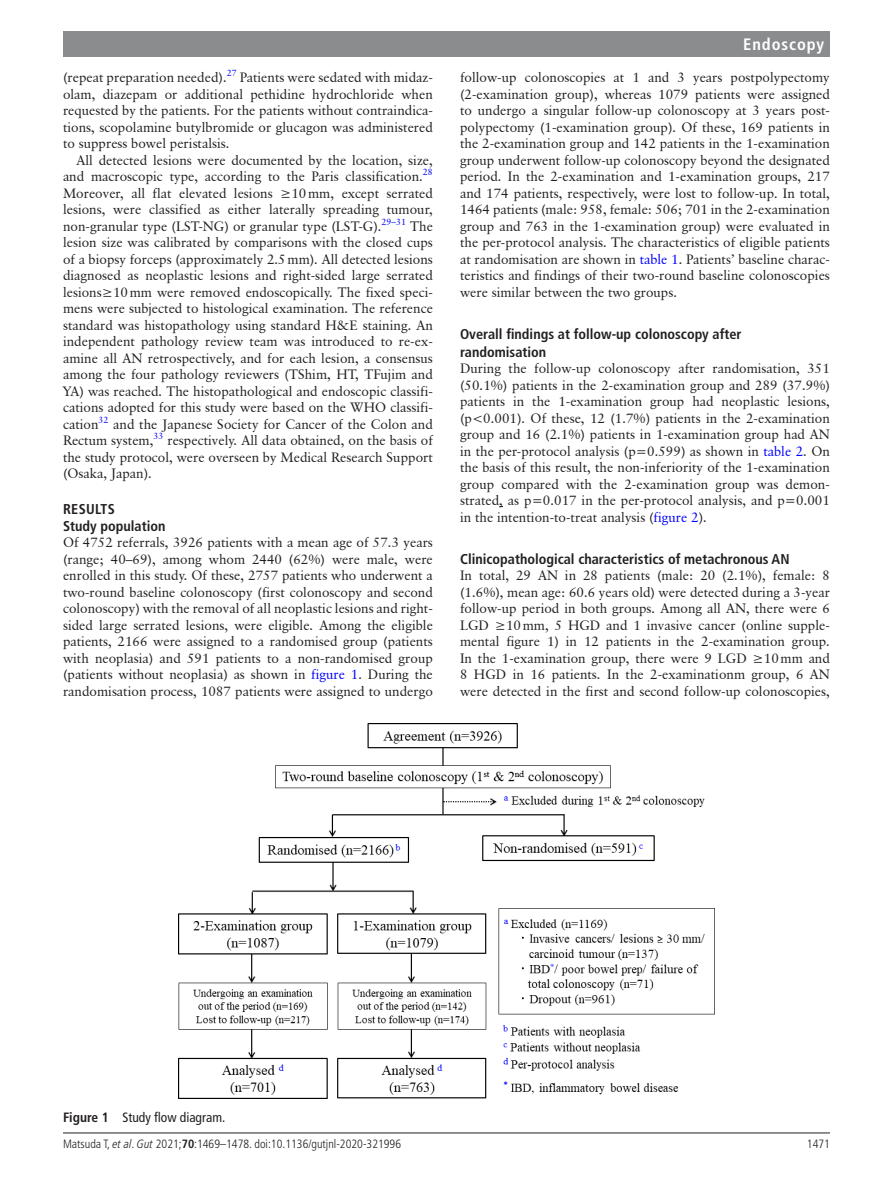
<style>
.page{position:relative;width:893px;height:1191px;background:#fff}
.page>*{position:absolute;margin:0;border:0;box-sizing:border-box;transform-origin:0 0}
.t1{font:700 condensed 16.5px "Frutiger LT Pro";letter-spacing:.055em;color:#fff}
.t2{font:700 condensed 14.25px/17.2px "Frutiger LT Pro";color:#231f20}
.t3{font:13.5px/16.5px "Classical Garamond BT";color:#231f20;text-align:justify}
.t4{font:condensed 13.5px "Frutiger LT Pro";color:#231f20}
.t5{font:300 condensed 12px "Frutiger LT Pro";color:#231f20}
.s1{color:#00f}
.s2{font-weight:700}
.s3{font-style:italic}
</style>
<div class="page">
<hr style="left:63px;top:1132px;width:767px;height:1px;background:#231f20">
<div style="left:63px;top:31px;width:767px;height:25px;background:#8a8c8e"></div>
<img style="left:178px;top:723px;width:537px;height:375px">
<p class="t3" style="left:63px;top:69px;width:371px">(repeat preparation needed).<sup>27</sup> Patients were sedated with midaz&shy;olam, diazepam or additional pethidine hydrochloride when requested by the patients. For the patients without contraindica&shy;tions, scopolamine butylbromide or glucagon was administered to suppress bowel peristalsis.</p>
<p class="t3" style="left:63px;top:152px;width:371px;text-indent:14px">All detected lesions were documented by the location, size, and macroscopic type, according to the Paris classification.<sup>28<br></sup>Moreover, all flat elevated lesions ≥10 mm, except serrated lesions, were classified as either laterally spreading tumour, non-granular type (LST-NG) or granular type (LST-G).<sup>29–31</sup> The lesion size was calibrated by comparisons with the closed cups of a biopsy forceps (approximately 2.5mm). All detected lesions diagnosed as neoplastic lesions and right-sided large serrated lesions≥10 mm were removed endoscopically. The fixed speci&shy;mens were subjected to histological examination. The reference standard was histopathology using standard H&amp;E staining. An independent pathology review team was introduced to re-ex&shy;amine all AN retrospectively, and for each lesion, a consensus among the four pathology reviewers (TShim, HT, TFujim and YA) was reached. The histopathological and endoscopic classifi&shy;cations adopted for this study were based on the WHO classifi&shy;cation<sup>32</sup> and the Japanese Society for Cancer of the Colon and Rectum system,<sup>33</sup> respectively. All data obtained, on the basis of the study protocol, were overseen by Medical Research Support (Osaka, Japan).</p>
<p class="t2" style="left:63px;top:500px;width:104px">RESULTS<br>Study population</p>
<p class="t3" style="left:63px;top:534px;width:371px">Of 4752 referrals, 3926 patients with a mean age of 57.3 years (range; 40–69), among whom 2440 (62%) were male, were enrolled in this study. Of these, 2757 patients who underwent a two-round baseline colonoscopy (first colonoscopy and second colonoscopy) with the removal of all neoplastic lesions and right&shy;sided large serrated lesions, were eligible. Among the eligible patients, 2166 were assigned to a randomised group (patients with neoplasia) and 591 patients to a non-randomised group (patients without neoplasia) as shown in <span class="s1">figure 1</span>. During the randomisation process, 1087 patients were assigned to undergo</p>
<p class="t1" style="left:743px;top:34px;width:83px">Endoscopy</p>
<p class="t3" style="left:460px;top:69px;width:371px">follow-up colonoscopies at 1 and 3 years postpolypectomy (2-examination group), whereas 1079 patients were assigned to undergo a singular follow-up colonoscopy at 3 years post&shy;polypectomy (1-examination group). Of these, 169 patients in the 2-examination group and 142 patients in the 1-examination group underwent follow-up colonoscopy beyond the designated period. In the 2-examination and 1-examination groups, 217 and 174 patients, respectively, were lost to follow-up. In total, 1464 patients (male: 958, female: 506; 701 in the 2-examination group and 763 in the 1-examination group) were evaluated in the per-protocol analysis. The characteristics of eligible patients at randomisation are shown in <span class="s1">table 1</span>. Patients’ baseline charac&shy;teristics and findings of their two-round baseline colonoscopies were similar between the two groups.</p>
<p class="t2" style="left:460px;top:326px;width:283px">Overall findings at follow-up colonoscopy after randomisation</p>
<p class="t3" style="left:460px;top:360px;width:371px">During the follow-up colonoscopy after randomisation, 351 (50.1%) patients in the 2-examination group and 289 (37.9%) patients in the 1-examination group had neoplastic lesions, (p&lt;0.001). Of these, 12 (1.7%) patients in the 2-examination group and 16 (2.1%) patients in 1-examination group had AN in the per-protocol analysis (p=0.599) as shown in <span class="s1">table 2</span>. On the basis of this result, the non-inferiority of the 1-examination group compared with the 2-examination group was demon&shy;strated, as p=0.017 in the per-protocol analysis, and p=0.001 in the intention-to-treat analysis (<span class="s1">figure 2</span>).</p>
<p class="t2" style="left:460px;top:550px;width:331px">Clinicopathological characteristics of metachronous AN</p>
<p class="t3" style="left:460px;top:567px;width:371px">In total, 29 AN in 28 patients (male: 20 (2.1%), female: 8 (1.6%), mean age: 60.6 years old) were detected during a 3-year follow-up period in both groups. Among all AN, there were 6<br>LGD ≥10 mm, 5 HGD and 1 invasive cancer (online supple&shy;mental figure 1) in 12 patients in the 2-examination group.<br>In the 1-examination group, there were 9 LGD ≥10 mm and 8 HGD in 16 patients. In the 2-examinationm group, 6 AN were detected in the first and second follow-up colonoscopies,</p>
<p class="t4" style="left:63px;top:1109px;width:164px"><span class="s2">Figure 1</span> Study flow diagram.</p>
<p class="t5" style="left:63px;top:1136px;width:340px">Matsuda T, <span class="s3">et al</span>. <span class="s3">Gut</span> 2021;<span class="s2">70</span>:1469–1478. doi:10.1136/gutjnl-2020-321996</p>
<p class="t5" style="left:807px;top:1136px;width:25px">1471</p>
</div>
